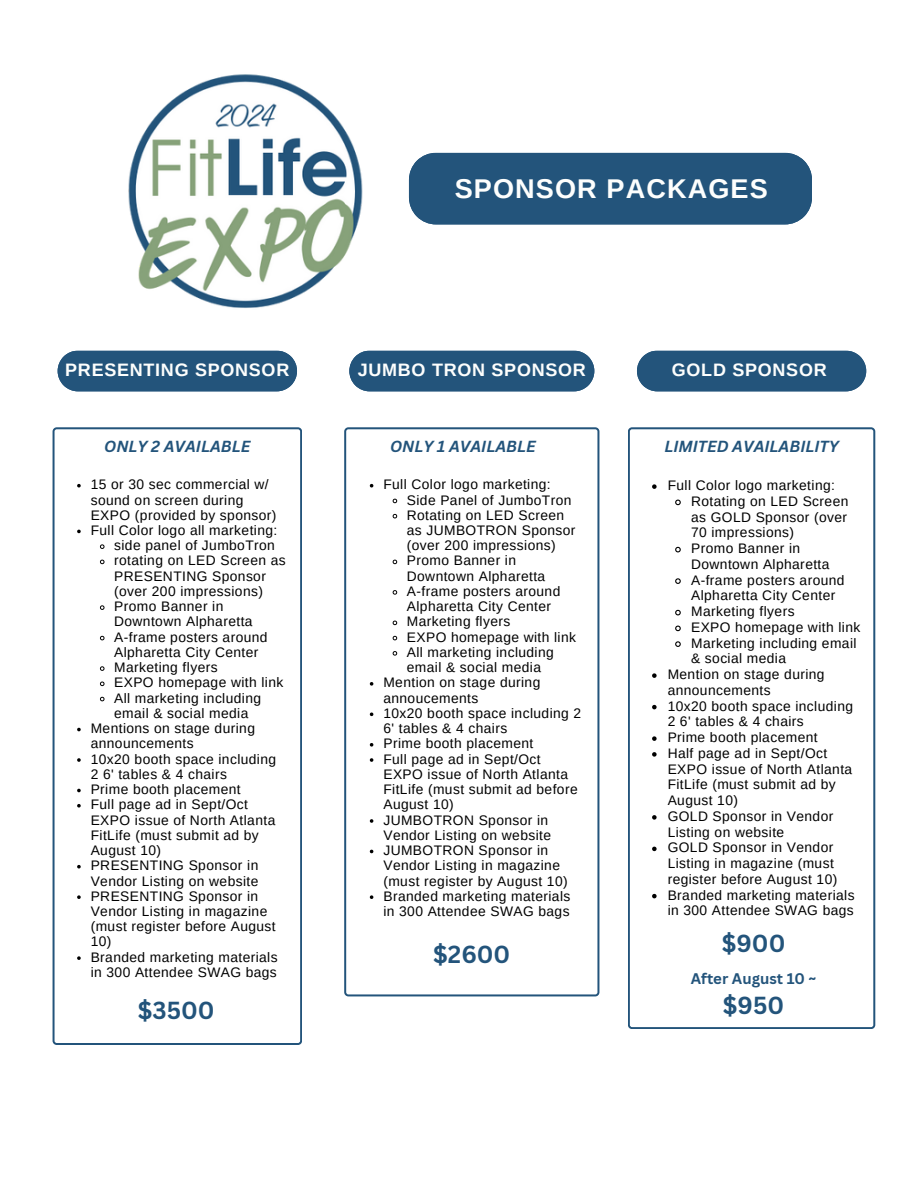
<style>
.page{position:relative;width:918px;height:1188px;background:#fff}
.page>*{position:absolute;margin:0;border:0;box-sizing:border-box;transform-origin:0 0}
.t1{font:700 27.15px "Arimo";letter-spacing:.04em;color:#fdfefd}
.t2{font:700 24px "Canva Sans";color:#23547b}
.t3{font:700 18px "Arimo";letter-spacing:.04em;color:#fdfefd}
.t4{font:italic 700 15.6px "Canva Sans";color:#23547b}
.t5{font:700 15px "Canva Sans";color:#23547b}
.t6{font:13.8px/15.3px "Arimo";letter-spacing:.03em;color:#000}
</style>
<div class="page">
<div style="left:428px;top:153px;width:384px;height:71px;background:#23547b"></div>
<img style="left:75px;top:74px;width:353px;height:277px">
<div style="left:349px;top:351px;width:245px;height:40px;background:#23547b"></div>
<div style="left:58px;top:351px;width:239px;height:40px;background:#23547b"></div>
<svg style="left:53px;top:427px;width:249px;height:618px"></svg>
<svg style="left:77px;top:484px;width:4px;height:3px"></svg>
<svg style="left:77px;top:530px;width:4px;height:3px"></svg>
<svg style="left:99px;top:544px;width:6px;height:6px"></svg>
<svg style="left:99px;top:559px;width:6px;height:6px"></svg>
<svg style="left:99px;top:605px;width:6px;height:6px"></svg>
<svg style="left:99px;top:635px;width:6px;height:6px"></svg>
<svg style="left:99px;top:666px;width:6px;height:6px"></svg>
<svg style="left:99px;top:681px;width:6px;height:6px"></svg>
<svg style="left:99px;top:696px;width:6px;height:6px"></svg>
<svg style="left:77px;top:728px;width:4px;height:3px"></svg>
<svg style="left:77px;top:758px;width:4px;height:4px"></svg>
<svg style="left:77px;top:789px;width:4px;height:3px"></svg>
<svg style="left:77px;top:804px;width:4px;height:4px"></svg>
<svg style="left:77px;top:865px;width:4px;height:4px"></svg>
<svg style="left:77px;top:895px;width:4px;height:4px"></svg>
<svg style="left:77px;top:956px;width:4px;height:4px"></svg>
<svg style="left:344px;top:427px;width:255px;height:569px"></svg>
<svg style="left:392px;top:498px;width:6px;height:6px"></svg>
<svg style="left:392px;top:513px;width:6px;height:6px"></svg>
<svg style="left:392px;top:559px;width:6px;height:6px"></svg>
<svg style="left:392px;top:589px;width:6px;height:6px"></svg>
<svg style="left:392px;top:620px;width:6px;height:6px"></svg>
<svg style="left:392px;top:635px;width:6px;height:6px"></svg>
<svg style="left:392px;top:650px;width:6px;height:6px"></svg>
<svg style="left:370px;top:682px;width:3px;height:4px"></svg>
<svg style="left:370px;top:743px;width:3px;height:4px"></svg>
<svg style="left:370px;top:758px;width:3px;height:4px"></svg>
<svg style="left:370px;top:819px;width:3px;height:4px"></svg>
<svg style="left:370px;top:895px;width:3px;height:4px"></svg>
<div style="left:637px;top:351px;width:229px;height:40px;background:#23547b"></div>
<svg style="left:628px;top:427px;width:247px;height:602px"></svg>
<svg style="left:652px;top:484px;width:5px;height:5px"></svg>
<svg style="left:674px;top:499px;width:8px;height:7px"></svg>
<svg style="left:674px;top:546px;width:8px;height:7px"></svg>
<svg style="left:674px;top:577px;width:8px;height:8px"></svg>
<svg style="left:674px;top:609px;width:8px;height:7px"></svg>
<svg style="left:674px;top:625px;width:8px;height:7px"></svg>
<svg style="left:674px;top:640px;width:8px;height:8px"></svg>
<svg style="left:652px;top:673px;width:5px;height:5px"></svg>
<svg style="left:652px;top:705px;width:5px;height:4px"></svg>
<svg style="left:652px;top:736px;width:5px;height:5px"></svg>
<svg style="left:652px;top:752px;width:5px;height:5px"></svg>
<svg style="left:652px;top:815px;width:5px;height:5px"></svg>
<svg style="left:652px;top:847px;width:5px;height:4px"></svg>
<svg style="left:652px;top:894px;width:5px;height:4px"></svg>
<p class="t1" style="left:455px;top:173px;width:315px">SPONSOR PACKAGES</p>
<p class="t3" style="left:65px;top:360px;width:226px">PRESENTING SPONSOR</p>
<p class="t3" style="left:358px;top:360px;width:230px">JUMBO TRON SPONSOR</p>
<h2 class="t3" style="left:672px;top:360px;width:156px">GOLD SPONSOR</h2>
<p class="t4" style="left:104px;top:435px;width:148px">ONLY 2 AVAILABLE</p>
<p class="t4" style="left:390px;top:435px;width:147px">ONLY 1 AVAILABLE</p>
<p class="t4" style="left:664px;top:435px;width:176px">LIMITED AVAILABILITY</p>
<p class="t6" style="left:91px;top:477px;width:187px">15 or 30 sec commercial w/ sound on screen during<br>EXPO (provided by sponsor)</p>
<h4 class="t6" style="left:91px;top:523px;width:188px">Full Color logo all marketing:</h4>
<p class="t6" style="left:114px;top:538px;width:162px">side panel of JumboTron</p>
<p class="t6" style="left:114px;top:553px;width:173px">rotating on LED Screen as<br>PRESENTING Sponsor (over 200 impressions)</p>
<p class="t6" style="left:114px;top:599px;width:140px">Promo Banner in<br>Downtown Alpharetta</p>
<p class="t6" style="left:114px;top:629px;width:155px">A-frame posters around<br>Alpharetta City Center</p>
<p class="t6" style="left:114px;top:660px;width:105px">Marketing flyers</p>
<p class="t6" style="left:114px;top:675px;width:171px">EXPO homepage with link</p>
<p class="t6" style="left:114px;top:690px;width:149px">All marketing including email &amp; social media</p>
<p class="t6" style="left:91px;top:721px;width:166px">Mentions on stage during announcements</p>
<p class="t6" style="left:91px;top:751px;width:187px">10x20 booth space including<br>2 6' tables &amp; 4 chairs</p>
<p class="t6" style="left:91px;top:782px;width:152px">Prime booth placement</p>
<p class="t6" style="left:91px;top:797px;width:186px">Full page ad in Sept/Oct<br>EXPO issue of North Atlanta<br>FitLife (must submit ad by<br>August 10)</p>
<p class="t6" style="left:91px;top:858px;width:169px">PRESENTING Sponsor in<br>Vendor Listing on website</p>
<p class="t6" style="left:91px;top:888px;width:187px">PRESENTING Sponsor in<br>Vendor Listing in magazine (must register before August<br>10)</p>
<p class="t6" style="left:91px;top:949px;width:188px">Branded marketing materials in 300 Attendee SWAG bags</p>
<p class="t2" style="left:138px;top:993px;width:78px">$3500</p>
<h2 class="t6" style="left:383px;top:477px;width:169px">Full Color logo marketing:</h2>
<h4 class="t6" style="left:407px;top:492px;width:166px">Side Panel of JumboTron</h4>
<p class="t6" style="left:407px;top:507px;width:170px">Rotating on LED Screen as JUMBOTRON Sponsor (over 200 impressions)</p>
<p class="t6" style="left:407px;top:553px;width:140px">Promo Banner in<br>Downtown Alpharetta</p>
<p class="t6" style="left:407px;top:584px;width:155px">A-frame posters around<br>Alpharetta City Center</p>
<p class="t6" style="left:407px;top:614px;width:105px">Marketing flyers</p>
<p class="t6" style="left:407px;top:629px;width:171px">EXPO homepage with link</p>
<p class="t6" style="left:407px;top:644px;width:149px">All marketing including email &amp; social media</p>
<p class="t6" style="left:383px;top:675px;width:159px">Mention on stage during annoucements</p>
<p class="t6" style="left:383px;top:705px;width:199px">10x20 booth space including 2<br>6' tables &amp; 4 chairs</p>
<p class="t6" style="left:383px;top:736px;width:152px">Prime booth placement</p>
<p class="t6" style="left:383px;top:751px;width:196px">Full page ad in Sept/Oct<br>EXPO issue of North Atlanta<br>FitLife (must submit ad before<br>August 10)</p>
<p class="t6" style="left:383px;top:812px;width:169px">JUMBOTRON Sponsor in<br>Vendor Listing on website</p>
<p class="t6" style="left:383px;top:843px;width:186px">JUMBOTRON Sponsor in<br>Vendor Listing in magazine (must register by August 10)</p>
<p class="t6" style="left:383px;top:888px;width:188px">Branded marketing materials in 300 Attendee SWAG bags</p>
<p class="t2" style="left:433px;top:938px;width:79px">$2600</p>
<h4 class="t6" style="left:668px;top:478px;width:169px">Full Color logo marketing:</h4>
<p class="t6" style="left:691px;top:493px;width:159px;line-height:15.8px;text-align:justify">Rotating on LED Screen as GOLD Sponsor (over 70 impressions)</p>
<p class="t6" style="left:691px;top:540px;width:140px;line-height:15.8px">Promo Banner in<br>Downtown Alpharetta</p>
<p class="t6" style="left:691px;top:572px;width:155px;line-height:15.8px">A-frame posters around<br>Alpharetta City Center</p>
<p class="t6" style="left:691px;top:604px;width:105px">Marketing flyers</p>
<p class="t6" style="left:691px;top:619px;width:171px">EXPO homepage with link</p>
<p class="t6" style="left:691px;top:635px;width:167px;line-height:15.8px">Marketing including email &amp; social media</p>
<p class="t6" style="left:668px;top:666px;width:158px;line-height:15.8px">Mention on stage during announcements</p>
<p class="t6" style="left:668px;top:698px;width:187px;line-height:15.8px">10x20 booth space including<br>2 6' tables &amp; 4 chairs</p>
<p class="t6" style="left:668px;top:730px;width:151px">Prime booth placement</p>
<p class="t6" style="left:668px;top:745px;width:186px;line-height:15.8px">Half page ad in Sept/Oct<br>EXPO issue of North Atlanta<br>FitLife (must submit ad by<br>August 10)</p>
<p class="t6" style="left:668px;top:808px;width:167px;line-height:15.8px">GOLD Sponsor in Vendor<br>Listing on website</p>
<p class="t6" style="left:668px;top:840px;width:171px;line-height:15.8px">GOLD Sponsor in Vendor<br>Listing in magazine (must register before August 10)</p>
<p class="t6" style="left:668px;top:887px;width:188px;line-height:15.8px">Branded marketing materials in 300 Attendee SWAG bags</p>
<h2 class="t2" style="left:722px;top:927px;width:65px">$900</h2>
<h5 class="t5" style="left:691px;top:968px;width:127px">After August 10 ~</h5>
<h5 class="t2" style="left:723px;top:989px;width:63px">$950</h5>
</div>
